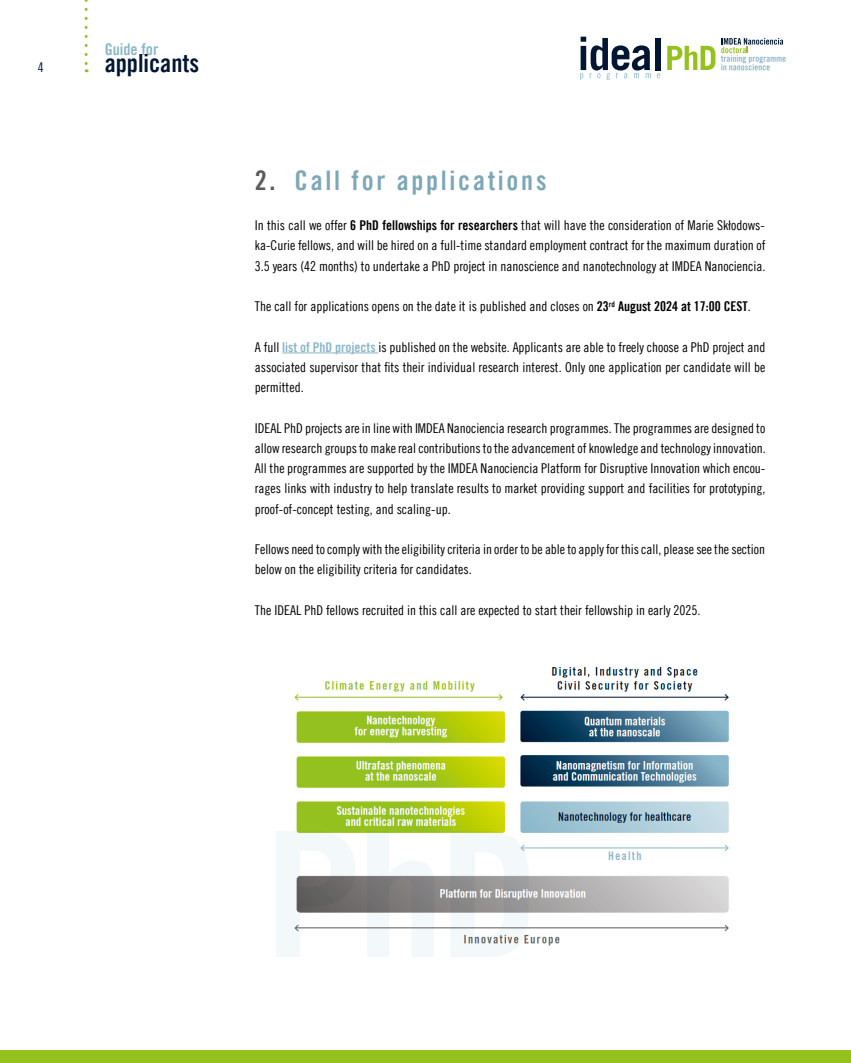
<style>
.page{position:relative;width:851px;height:1063px;background:#fff}
.page>*{position:absolute;margin:0;border:0;box-sizing:border-box;transform-origin:0 0}
.t1{font:27px "Trade Gothic LT Bold Cond Twenty";letter-spacing:.1em;color:#7da7b7}
.t2{font:25.05px "Trade Gothic LT Bold Cond Twenty";color:#001633}
.t3{font:16.05px "Trade Gothic LT Bold Cond Twenty";color:#89b7ca}
.t4{font:13.5px/20.2px "Trade Gothic LT Cond Eighteen";color:#000;text-align:justify}
.t5{font:13.5px "Trade Gothic LT Cond Eighteen";color:#001633}
.s1{color:#5e5a59}
.s2{font-family:"Trade Gothic LT Bold Cond Twenty"}
.s3{font-family:"Trade Gothic LT Bold Cond Twenty";color:#89b7ca}
</style>
<div class="page">
<svg style="left:85px;top:0;width:3px;height:72px"></svg>
<div style="left:654px;top:38px;width:6px;height:32px;background:#001633"></div>
<svg style="left:580px;top:37px;width:70px;height:43px"></svg>
<svg style="left:657px;top:73px;width:3px;height:5px"></svg>
<svg style="left:667px;top:38px;width:118px;height:32px"></svg>
<div style="left:0;top:1050px;width:850px;height:13px;background:#95c11f"></div>
<hr style="left:282px;top:353px;width:96px;height:1px;background:#89b7ca">
<img style="left:277px;top:667px;width:452px;height:290px">
<p class="t5" style="left:38px;top:59px;width:7px">4</p>
<p class="t3" style="left:105px;top:40px;width:55px">Guide for</p>
<h2 class="t2" style="left:105px;top:48px;width:96px">applicants</h2>
<h1 class="t1" style="left:255px;top:164px;width:293px"><span class="s1">2.</span> Call for applications</h1>
<p class="t4" style="left:255px;top:215px;width:512px">In this call we offer <span class="s2">6 PhD fellowships for researchers</span> that will have the consideration of Marie Skłodows&shy;ka-Curie fellows, and will be hired on a full-time standard employment contract for the maximum duration of 3.5 years (42 months) to undertake a PhD project in nanoscience and nanotechnology at IMDEA Nanociencia.</p>
<p class="t4" style="left:255px;top:296px;width:497px">The call for applications opens on the date it is published and closes on <span class="s2">23</span><sup>rd</sup> <span class="s2">August 2024 at 17:00 CEST</span>.</p>
<p class="t4" style="left:255px;top:336px;width:512px">A full <span class="s3">list of PhD projects</span> is published on the website. Applicants are able to freely choose a PhD project and associated supervisor that fits their individual research interest. Only one application per candidate will be permitted.</p>
<p class="t4" style="left:255px;top:417px;width:512px">IDEAL PhD projects are in line with IMDEA Nanociencia research programmes. The programmes are designed to allow research groups to make real contributions to the advancement of knowledge and technology innovation.<br>All the programmes are supported by the IMDEA Nanociencia Platform for Disruptive Innovation which encou&shy;rages links with industry to help translate results to market providing support and facilities for prototyping, proof-of-concept testing, and scaling-up.</p>
<p class="t4" style="left:255px;top:539px;width:511px">Fellows need to comply with the eligibility criteria in order to be able to apply for this call, please see the section below on the eligibility criteria for candidates.</p>
<p class="t4" style="left:255px;top:600px;width:447px">The IDEAL PhD fellows recruited in this call are expected to start their fellowship in early 2025.</p>
</div>
